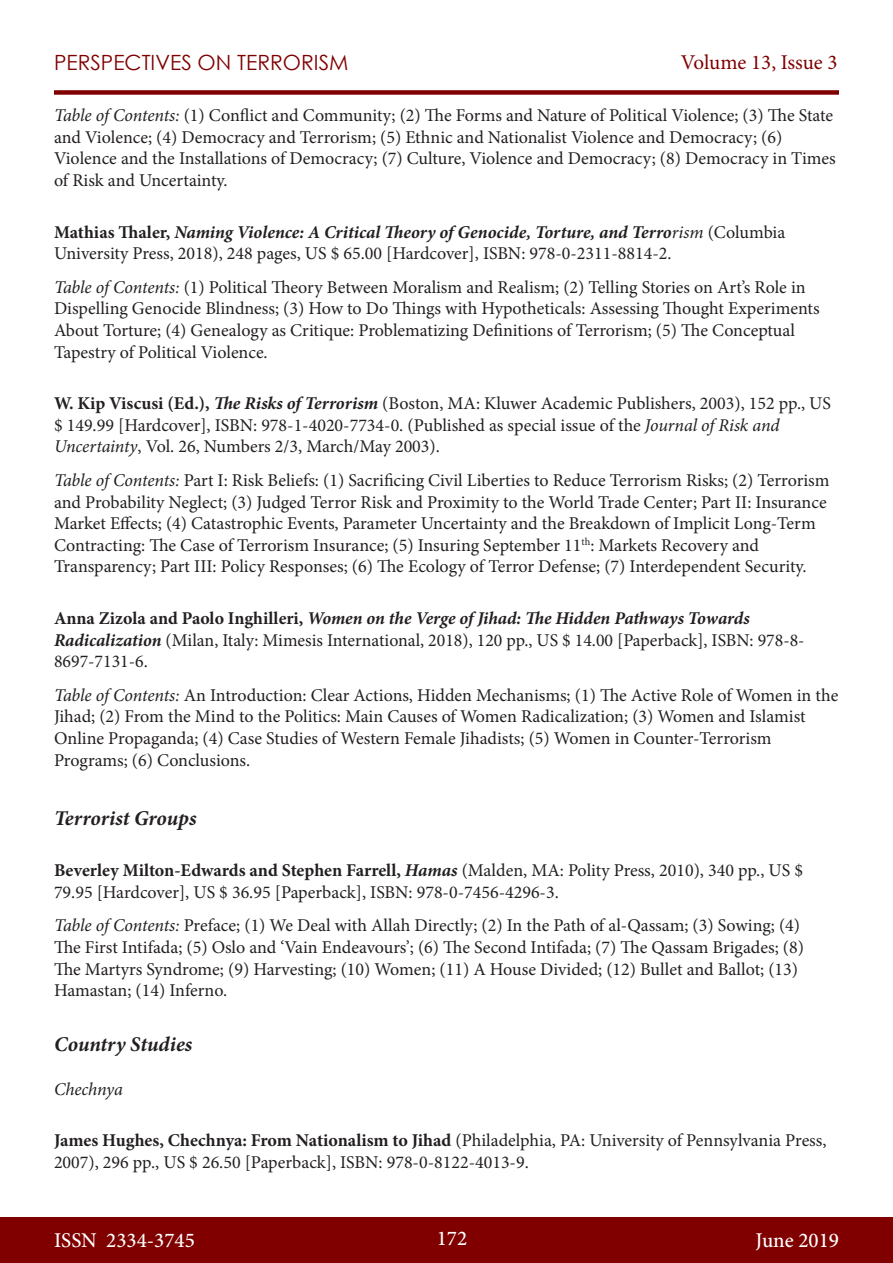
<style>
.page{position:relative;width:893px;height:1263px;background:#fff}
.page>*{position:absolute;margin:0;border:0;box-sizing:border-box;transform-origin:0 0}
.Book_Review_First_Pa{font:italic 700 21px "Minion Pro";letter-spacing:-.005em;color:#231f20}
.t1{font:500 21px "Minion Pro";color:#fff}
.t2{font:21px "Century Gothic";color:#800000}
.t3{font:21px "Minion Pro";letter-spacing:-.005em;color:#800000}
.Book_Review_First_Pa-2{font:18px/21.6px "Minion Pro";color:#231f20}
.Book_Review_First_Pa-3{font:italic 18px "Minion Pro";letter-spacing:-.005em;color:#231f20}
.s1{font-style:italic}
.s2{font-weight:700}
.s3{font-weight:700;font-style:italic}
</style>
<div class="page">
<div style="left:0;top:1217px;width:893px;height:46px;background:#800000"></div>
<div style="left:54px;top:90px;width:785px;height:5px;background:#800000"></div>
<p class="t2" style="left:54px;top:47px;width:296px">PERSPECTIVES ON TERRORISM</p>
<p class="t3" style="left:681px;top:48px;width:158px">Volume 13, Issue 3</p>
<p class="Book_Review_First_Pa-2" style="left:54px;top:105px;width:783px"><span class="s1">Table of Contents:</span> (1) Conflict and Community; (2) The Forms and Nature of Political Violence; (3) The State and Violence; (4) Democracy and Terrorism; (5) Ethnic and Nationalist Violence and Democracy; (6)<br>Violence and the Installations of Democracy; (7) Culture, Violence and Democracy; (8) Democracy in Times of Risk and Uncertainty.</p>
<p class="Book_Review_First_Pa-2" style="left:54px;top:221px;width:733px"><span class="s2">Mathias Thaler,</span> <span class="s3">Naming Violence: A Critical Theory of Genocide, Torture, and Terro</span><span class="s1">rism</span> (Columbia<br>University Press, 2018), 248 pages, US $ 65.00 [Hardcover], ISBN: 978-0-2311-8814-2.</p>
<p class="Book_Review_First_Pa-2" style="left:54px;top:276px;width:767px"><span class="s1">Table of Contents:</span> (1) Political Theory Between Moralism and Realism; (2) Telling Stories on Art’s Role in Dispelling Genocide Blindness; (3) How to Do Things with Hypotheticals: Assessing Thought Experiments About Torture; (4) Genealogy as Critique: Problematizing Definitions of Terrorism; (5) The Conceptual Tapestry of Political Violence.</p>
<p class="Book_Review_First_Pa-2" style="left:54px;top:393px;width:779px"><span class="s2">W. Kip Viscusi (Ed.),</span> <span class="s3">The Risks of Terrorism</span> (Boston, MA: Kluwer Academic Publishers, 2003), 152 pp., US $ 149.99 [Hardcover], ISBN: 978-1-4020-7734-0. (Published as special issue of the <span class="s1">Journal of Risk and<br>Uncertainty</span>, Vol. 26, Numbers 2/3, March/May 2003).</p>
<p class="Book_Review_First_Pa-2" style="left:54px;top:469px;width:777px"><span class="s1">Table of Contents:</span> Part I: Risk Beliefs: (1) Sacrificing Civil Liberties to Reduce Terrorism Risks; (2) Terrorism and Probability Neglect; (3) Judged Terror Risk and Proximity to the World Trade Center; Part II: Insurance Market Effects; (4) Catastrophic Events, Parameter Uncertainty and the Breakdown of Implicit Long-Term Contracting: The Case of Terrorism Insurance; (5) Insuring September 11<sup>th</sup>: Markets Recovery and Transparency; Part III: Policy Responses; (6) The Ecology of Terror Defense; (7) Interdependent Security.</p>
<p class="Book_Review_First_Pa-2" style="left:54px;top:607px;width:752px"><span class="s2">Anna Zizola and Paolo Inghilleri,</span> <span class="s3">Women on the Verge of Jihad: The Hidden Pathways Towards<br>Radicalization</span> (Milan, Italy: Mimesis International, 2018), 120 pp., US $ 14.00 [Paperback], ISBN: 978-8-<br>8697-7131-6.</p>
<p class="Book_Review_First_Pa-2" style="left:54px;top:684px;width:786px"><span class="s1">Table of Contents:</span> An Introduction: Clear Actions, Hidden Mechanisms; (1) The Active Role of Women in the Jihad; (2) From the Mind to the Politics: Main Causes of Women Radicalization; (3) Women and Islamist Online Propaganda; (4) Case Studies of Western Female Jihadists; (5) Women in Counter-Terrorism Programs; (6) Conclusions.</p>
<p class="Book_Review_First_Pa" style="left:54px;top:803px;width:144px">Terrorist Groups</p>
<p class="Book_Review_First_Pa-2" style="left:54px;top:860px;width:750px"><span class="s2">Beverley Milton-Edwards and Stephen Farrell,</span> <span class="s3">Hamas</span> (Malden, MA: Polity Press, 2010), 340 pp., US $<br>79.95 [Hardcover], US $ 36.95 [Paperback], ISBN: 978-0-7456-4296-3.</p>
<p class="Book_Review_First_Pa-2" style="left:54px;top:915px;width:751px"><span class="s1">Table of Contents:</span> Preface; (1) We Deal with Allah Directly; (2) In the Path of al-Qassam; (3) Sowing; (4)<br>The First Intifada; (5) Oslo and ‘Vain Endeavours’; (6) The Second Intifada; (7) The Qassam Brigades; (8)<br>The Martyrs Syndrome; (9) Harvesting; (10) Women; (11) A House Divided; (12) Bullet and Ballot; (13)<br>Hamastan; (14) Inferno.</p>
<p class="Book_Review_First_Pa" style="left:54px;top:1030px;width:140px">Country Studies</p>
<p class="Book_Review_First_Pa-3" style="left:54px;top:1076px;width:70px">Chechnya</p>
<p class="Book_Review_First_Pa-2" style="left:54px;top:1130px;width:774px"><span class="s2">James Hughes, Chechnya: From Nationalism to Jihad</span> (Philadelphia, PA: University of Pennsylvania Press,<br>2007), 296 pp., US $ 26.50 [Paperback], ISBN: 978-0-8122-4013-9.</p>
<p class="t1" style="left:54px;top:1226px;width:142px">ISSN 2334-3745</p>
<p class="t1" style="left:437px;top:1224px;width:32px">172</p>
<p class="t1" style="left:756px;top:1226px;width:85px">June 2019</p>
</div>
